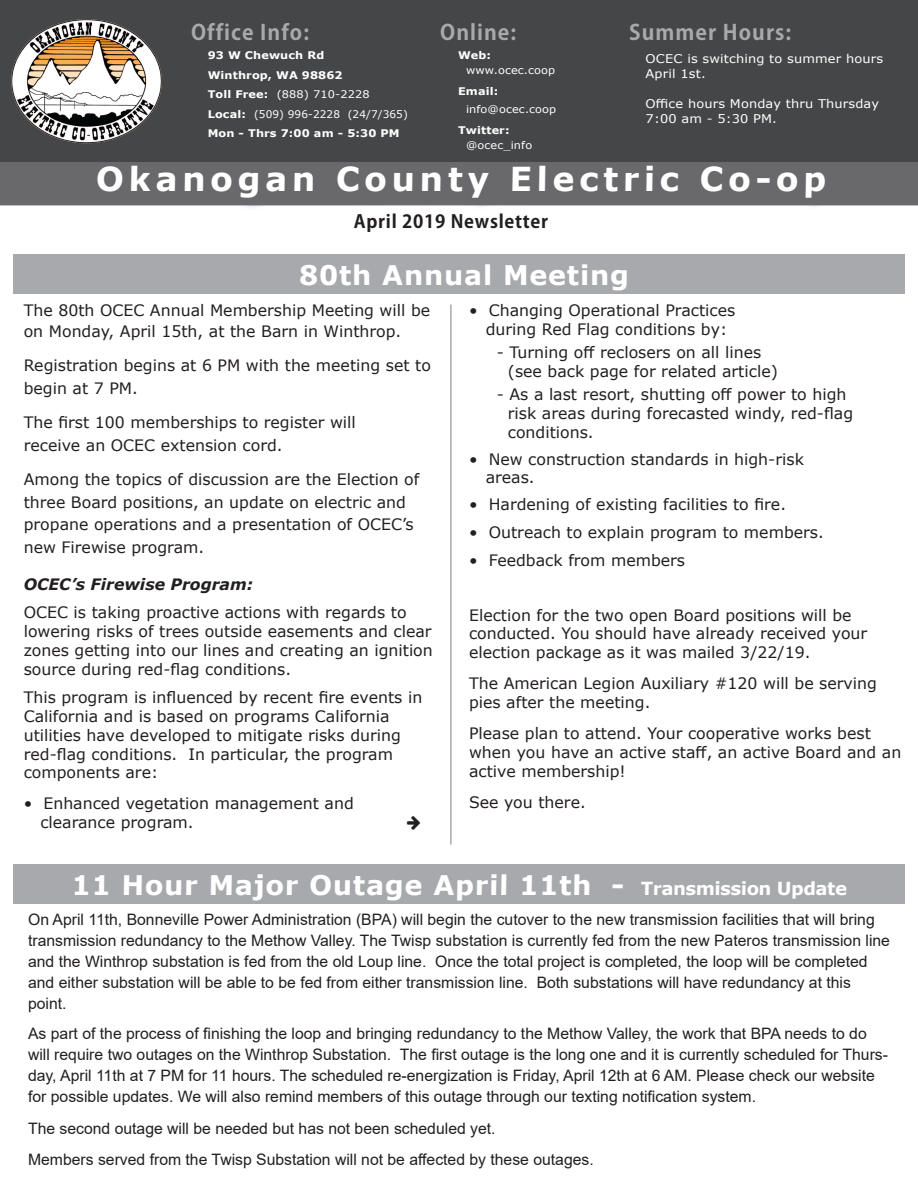
<style>
.page{position:relative;width:918px;height:1188px;background:#fff}
.page>*{position:absolute;margin:0;border:0;box-sizing:border-box;transform-origin:0 0}
.t1{font:700 33px "Verdana";color:#fff}
.t2{font:700 27px "Verdana";letter-spacing:.03em;color:#fff}
.t3{font:700 21px "Koz Go Pro";letter-spacing:.05em;color:#a8a9ad}
.t4{font:700 18px "Koz Go Pro";letter-spacing:.04em;color:#231f20}
.t5{font:15.75px/18.9px "Verdana";color:#231f20}
.t6{font:15.75px/21px "Arial";color:#231f20}
.t7{font:italic 700 15.75px "Verdana";color:#231f20}
.t8{font:12px/15px "Verdana";letter-spacing:.01em;color:#fff;scale:1.08 1}
.t9{font:700 10.5px "Verdana";letter-spacing:.01em;color:#fff;scale:1.08 1}
.t10{font:10.5px "Verdana";letter-spacing:.01em;color:#fff;scale:1.08 1}
.t11{font:10.5px "Verdana";letter-spacing:.01em;color:#fff}
.s1{font-weight:700}
.s2{font-size:18px}
</style>
<div class="page">
<div style="left:0;top:162px;width:918px;height:43px;background:#69696c"></div>
<div style="left:95px;top:163px;width:743px;height:47px;background:#69696c"></div>
<div style="left:0;top:0;width:918px;height:162px;background:#454647"></div>
<img style="left:11px;top:19px;width:151px;height:125px">
<div style="left:340px;top:200px;width:221px;height:45px;background:#fff"></div>
<svg style="left:350px;top:200px;width:41px;height:6px"></svg>
<svg style="left:399px;top:200px;width:152px;height:105px"></svg>
<div style="left:13px;top:254px;width:892px;height:40px;background:#a8a9ad"></div>
<div style="left:14px;top:864px;width:891px;height:40px;background:#a8a9ad"></div>
<hr style="left:450px;top:305px;width:2px;height:540px;background:#a8a9ad">
<p class="t3" style="left:191px;top:19px;width:119px">Office Info:</p>
<p class="t3" style="left:440px;top:19px;width:78px">Online:</p>
<p class="t9" style="left:458px;top:48px;width:32px">Web:</p>
<p class="t10" style="left:466px;top:63px;width:84px">www.ocec.coop</p>
<p class="t9" style="left:458px;top:84px;width:39px">Email:</p>
<p class="t10" style="left:466px;top:102px;width:85px">info@ocec.coop</p>
<p class="t9" style="left:458px;top:123px;width:49px">Twitter:</p>
<p class="t10" style="left:466px;top:138px;width:63px">@ocec_info</p>
<p class="t9" style="left:208px;top:48px;width:110px">93 W Chewuch Rd</p>
<p class="t9" style="left:208px;top:68px;width:127px">Winthrop, WA 98862</p>
<p class="t10" style="left:208px;top:87px;width:152px"><span class="s1">Toll Free:</span> (888) 710-2228</p>
<p class="t11" style="left:208px;top:107px;width:202px"><span class="s1">Local:</span> (509) 996-2228 (24/7/365)</p>
<p class="t9" style="left:208px;top:126px;width:179px">Mon - Thrs 7:00 am - 5:30 PM</p>
<p class="t3" style="left:629px;top:19px;width:163px">Summer Hours:</p>
<p class="t8" style="left:646px;top:51px;width:221px">OCEC is switching to summer hours<br>April 1st.</p>
<p class="t8" style="left:646px;top:96px;width:218px">Office hours Monday thru Thursday<br>7:00 am - 5:30 PM.</p>
<p class="t1" style="left:96px;top:155px;width:733px">Okanogan County Electric Co-op</p>
<p class="t4" style="left:354px;top:210px;width:196px">April 2019 Newsletter</p>
<p class="t2" style="left:299px;top:256px;width:331px">80th Annual Meeting</p>
<p class="t5" style="left:469px;top:300px;width:268px">• Changing Operational Practices</p>
<p class="t5" style="left:486px;top:319px;width:243px">during Red Flag conditions by:</p>
<p class="t5" style="left:508px;top:343px;width:272px;text-indent:-11px">- Turning off reclosers on all lines (see back page for related article)</p>
<p class="t5" style="left:508px;top:385px;width:347px;text-indent:-11px">- As a last resort, shutting off power to high risk areas during forecasted windy, red-flag conditions.</p>
<p class="t5" style="left:486px;top:449px;width:320px;text-indent:-17px">• New construction standards in high-risk areas.</p>
<p class="t5" style="left:469px;top:494px;width:319px">• Hardening of existing facilities to fire.</p>
<p class="t5" style="left:469px;top:522px;width:356px">• Outreach to explain program to members.</p>
<p class="t5" style="left:469px;top:550px;width:218px">• Feedback from members</p>
<p class="t5" style="left:24px;top:299px;width:408px;line-height:21px">The 80th OCEC Annual Membership Meeting will be on Monday, April 15th, at the Barn in Winthrop.</p>
<p class="t5" style="left:24px;top:354px;width:409px;line-height:22.5px">Registration begins at 6 PM with the meeting set to begin at 7 PM.</p>
<p class="t5" style="left:24px;top:413px;width:334px">The first 100 memberships to register will</p>
<p class="t5" style="left:24px;top:435px;width:260px">receive an OCEC extension cord.</p>
<p class="t5" style="left:24px;top:468px;width:397px;line-height:22.5px">Among the topics of discussion are the Election of three Board positions, an update on electric and</p>
<p class="t5" style="left:24px;top:513px;width:392px;line-height:22.5px">propane operations and a presentation of OCEC’s new Firewise program.</p>
<p class="t7" style="left:24px;top:573px;width:231px">OCEC’s Firewise Program:</p>
<p class="t5" style="left:24px;top:603px;width:384px">OCEC is taking proactive actions with regards to</p>
<p class="t5" style="left:24px;top:622px;width:411px;text-align:justify">lowering risks of trees outside easements and clear zones getting into our lines and creating an ignition source during red-flag conditions.</p>
<p class="t5" style="left:24px;top:688px;width:400px">This program is influenced by recent fire events in<br>California and is based on programs California</p>
<p class="t5" style="left:24px;top:725px;width:379px">utilities have developed to mitigate risks during</p>
<p class="t5" style="left:24px;top:744px;width:371px">red-flag conditions. In particular, the program</p>
<p class="t5" style="left:24px;top:763px;width:136px">components are:</p>
<p class="t5" style="left:24px;top:794px;width:332px">• Enhanced vegetation management and</p>
<p class="t5" style="left:40px;top:813px;width:155px">clearance program.</p>
<p class="t5" style="left:469px;top:605px;width:384px">Election for the two open Board positions will be</p>
<p class="t5" style="left:469px;top:624px;width:400px">conducted. You should have already received your election package as it was mailed 3/22/19.</p>
<p class="t5" style="left:469px;top:674px;width:409px">The American Legion Auxiliary #120 will be serving pies after the meeting.</p>
<p class="t5" style="left:469px;top:724px;width:434px">Please plan to attend. Your cooperative works best when you have an active staff, an active Board and an active membership!</p>
<p class="t5" style="left:469px;top:792px;width:118px">See you there.</p>
<p class="t2" style="left:71px;top:866px;width:778px">11 Hour Major Outage April 11th - <span class="s2">Transmission Update</span></p>
<p class="t6" style="left:28px;top:909px;width:863px">On April 11th, Bonneville Power Administration (BPA) will begin the cutover to the new transmission facilities that will bring transmission redundancy to the Methow Valley. The Twisp substation is currently fed from the new Pateros transmission line and the Winthrop substation is fed from the old Loup line. Once the total project is completed, the loop will be completed and either substation will be able to be fed from either transmission line. Both substations will have redundancy at this point.</p>
<p class="t6" style="left:28px;top:1023px;width:862px">As part of the process of finishing the loop and bringing redundancy to the Methow Valley, the work that BPA needs to do will require two outages on the Winthrop Substation. The first outage is the long one and it is currently scheduled for Thurs&shy;day, April 11th at 7 PM for 11 hours. The scheduled re-energization is Friday, April 12th at 6 AM. Please check our website for possible updates. We will also remind members of this outage through our texting notification system.</p>
<p class="t6" style="left:28px;top:1118px;width:469px">The second outage will be needed but has not been scheduled yet.</p>
<p class="t6" style="left:28px;top:1149px;width:567px">Members served from the Twisp Substation will not be affected by these outages.</p>
</div>
